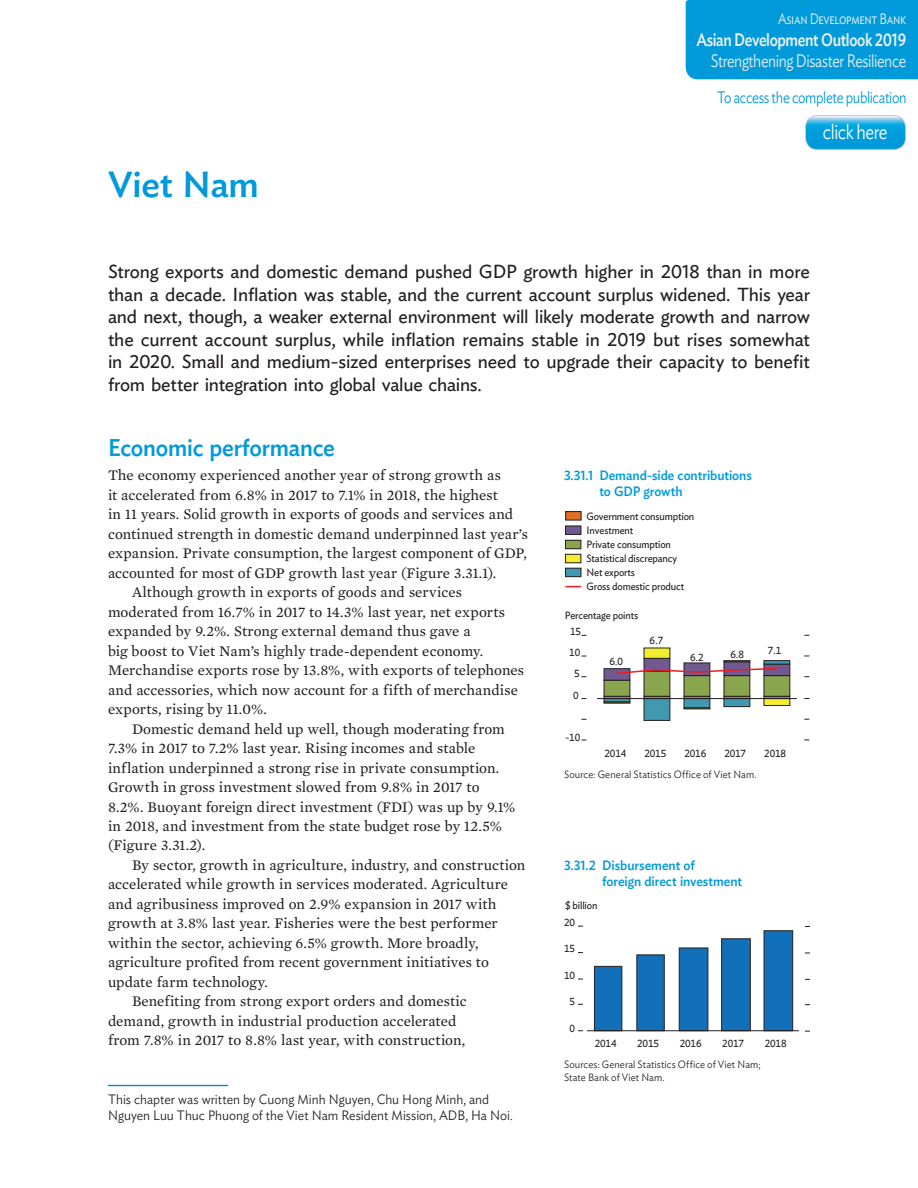
<style>
.page{position:relative;width:918px;height:1188px;background:#fff}
.page>*{position:absolute;margin:0;border:0;box-sizing:border-box;transform-origin:0 0}
.t1{font:500 36px "Ideal Sans";letter-spacing:-.005em;color:#009ada}
.t2{font:500 24px "Ideal Sans";letter-spacing:-.01em;color:#009ada;scale:.95 1}
.t3{font:300 21px "Ideal Sans";letter-spacing:-.025em;color:#fff;scale:.83 1}
.t4{font:18.75px/22.5px "Ideal Sans";letter-spacing:-.015em;color:#231f20;text-align:justify}
.t5{font:300 18px "Ideal Sans";letter-spacing:-.025em;color:#edf1f3;scale:.83 1}
.t6{font:500 18px "Ideal Sans";letter-spacing:-.025em;color:#edf1f3;scale:.83 1}
.t7{font:300 16.5px "Ideal Sans";letter-spacing:-.03em;color:#009ada;scale:.83 1}
.t8{font:15px "Mercury Text G2";letter-spacing:.005em;color:#231f20}
.t9{font:300 15px "Ideal Sans";letter-spacing:-.025em;color:#edf1f3;scale:.83 1}
.t10{font:300 13.5px/16.2px "Ideal Sans";color:#231f20;scale:.95 1}
.t11{font:500 13.5px/16.2px "Ideal Sans";letter-spacing:-.005em;color:#009ada;scale:.95 1}
.t12{font:10.5px/14.1px "Ideal Sans";letter-spacing:-.015em;color:#231f20;scale:.95 1}
.t13{font:300 10.5px/12.5px "Ideal Sans";letter-spacing:.01em;color:#231f20;scale:.95 1}
</style>
<div class="page">
<svg style="left:566px;top:586px;width:14px;height:1px"></svg>
<div style="left:565px;top:540px;width:16px;height:9px;background:#89a54d"></div>
<div style="left:565px;top:540px;width:16px;height:9px;border:1px solid #231f20"></div>
<div style="left:565px;top:526px;width:16px;height:8px;background:#725a90"></div>
<div style="left:565px;top:526px;width:16px;height:9px;border:1px solid #231f20"></div>
<div style="left:565px;top:554px;width:16px;height:9px;background:#f4ed2f"></div>
<div style="left:565px;top:554px;width:16px;height:9px;border:1px solid #231f20"></div>
<div style="left:566px;top:568px;width:15px;height:9px;background:#4199af"></div>
<div style="left:565px;top:568px;width:16px;height:9px;border:1px solid #231f20"></div>
<div style="left:566px;top:512px;width:15px;height:8px;background:#e46d25"></div>
<div style="left:566px;top:511px;width:15px;height:9px;border:1px solid #231f20"></div>
<hr style="left:597px;top:698px;width:200px;height:1px;background:#231f20">
<svg style="left:604px;top:648px;width:186px;height:73px"></svg>
<hr style="left:108px;top:1085px;width:120px;height:1px;background:#0088c7">
<svg style="left:594px;top:931px;width:199px;height:99px"></svg>
<hr style="left:587px;top:1030px;width:212px;height:1px;background:#231f20">
<div style="left:686px;top:0;width:232px;height:79px;background:#009ada"></div>
<svg style="left:805px;top:117px;width:101px;height:33px;background:#21a9df"></svg>
<div style="left:805px;top:115px;width:101px;height:35px;border:1px solid #c7c8ca;border-radius:12px"></div>
<h1 class="t1" style="left:108px;top:157px;width:153px">Viet Nam</h1>
<p class="t9" style="left:778px;top:7px;width:156px">Asian Development Bank</p>
<p class="t6" style="left:696px;top:25px;width:254px">Asian Development Outlook 2019</p>
<p class="t5" style="left:711px;top:47px;width:237px">Strengthening Disaster Resilience</p>
<p class="t7" style="left:717px;top:85px;width:230px">To access the complete publication</p>
<h3 class="t3" style="left:823px;top:116px;width:79px">click here</h3>
<p class="t4" style="left:108px;top:259px;width:704px">Strong exports and domestic demand pushed GDP growth higher in 2018 than in more than a decade. Inflation was stable, and the current account surplus widened. This year and next, though, a weaker external environment will likely moderate growth and narrow the current account surplus, while inflation remains stable in 2019 but rises somewhat in 2020. Small and medium-sized enterprises need to upgrade their capacity to benefit from better integration into global value chains.</p>
<h2 class="t2" style="left:108px;top:429px;width:240px">Economic performance</h2>
<p class="t8" style="left:108px;top:464px;width:395px">The economy experienced another year of strong growth as</p>
<p class="t8" style="left:108px;top:484px;width:391px">it accelerated from 6.8% in 2017 to 7.1% in 2018, the highest</p>
<p class="t8" style="left:108px;top:503px;width:407px">in 11 years. Solid growth in exports of goods and services and</p>
<p class="t8" style="left:108px;top:523px;width:422px">continued strength in domestic demand underpinned last year’s</p>
<p class="t8" style="left:108px;top:542px;width:420px">expansion. Private consumption, the largest component of GDP,</p>
<p class="t8" style="left:108px;top:562px;width:390px">accounted for most of GDP growth last year (Figure 3.31.1).</p>
<p class="t8" style="left:132px;top:581px;width:331px">Although growth in exports of goods and services</p>
<p class="t8" style="left:108px;top:601px;width:398px">moderated from 16.7% in 2017 to 14.3% last year, net exports</p>
<p class="t8" style="left:108px;top:620px;width:364px">expanded by 9.2%. Strong external demand thus gave a</p>
<p class="t8" style="left:108px;top:640px;width:377px">big boost to Viet Nam’s highly trade-dependent economy.</p>
<p class="t8" style="left:108px;top:659px;width:417px">Merchandise exports rose by 13.8%, with exports of telephones</p>
<p class="t8" style="left:108px;top:679px;width:411px">and accessories, which now account for a fifth of merchandise</p>
<p class="t8" style="left:108px;top:698px;width:161px">exports, rising by 11.0%.</p>
<p class="t8" style="left:132px;top:718px;width:374px">Domestic demand held up well, though moderating from</p>
<p class="t8" style="left:108px;top:737px;width:369px">7.3% in 2017 to 7.2% last year. Rising incomes and stable</p>
<p class="t8" style="left:108px;top:757px;width:393px">inflation underpinned a strong rise in private consumption.</p>
<p class="t8" style="left:108px;top:776px;width:373px">Growth in gross investment slowed from 9.8% in 2017 to</p>
<p class="t8" style="left:108px;top:796px;width:409px">8.2%. Buoyant foreign direct investment (FDI) was up by 9.1%</p>
<p class="t8" style="left:108px;top:815px;width:395px">in 2018, and investment from the state budget rose by 12.5%</p>
<p class="t8" style="left:108px;top:835px;width:99px">(Figure 3.31.2).</p>
<p class="t8" style="left:132px;top:854px;width:395px">By sector, growth in agriculture, industry, and construction</p>
<p class="t8" style="left:108px;top:874px;width:402px">accelerated while growth in services moderated. Agriculture</p>
<p class="t8" style="left:108px;top:893px;width:390px">and agribusiness improved on 2.9% expansion in 2017 with</p>
<p class="t8" style="left:108px;top:913px;width:391px">growth at 3.8% last year. Fisheries were the best performer</p>
<p class="t8" style="left:108px;top:932px;width:372px">within the sector, achieving 6.5% growth. More broadly,</p>
<p class="t8" style="left:108px;top:952px;width:382px">agriculture profited from recent government initiatives to</p>
<p class="t8" style="left:108px;top:971px;width:161px">update farm technology.</p>
<p class="t8" style="left:132px;top:991px;width:336px">Benefiting from strong export orders and domestic</p>
<p class="t8" style="left:108px;top:1010px;width:350px">demand, growth in industrial production accelerated</p>
<p class="t8" style="left:108px;top:1030px;width:359px">from 7.8% in 2017 to 8.8% last year, with construction,</p>
<p class="t10" style="left:108px;top:1090px;width:428px">This chapter was written by Cuong Minh Nguyen, Chu Hong Minh, and<br>Nguyen Luu Thuc Phuong of the Viet Nam Resident Mission, ADB, Ha Noi.</p>
<p class="t11" style="left:599px;top:466px;width:162px;text-indent:-35px">3.31.1 Demand-side contributions to GDP growth</p>
<p class="t12" style="left:587px;top:508px;width:115px">Government consumption</p>
<p class="t12" style="left:587px;top:523px;width:104px">Investment<br>Private consumption<br>Statistical discrepancy<br>Net exports<br>Gross domestic product</p>
<p class="t12" style="left:565px;top:607px;width:79px">Percentage points</p>
<p class="t12" style="left:570px;top:624px;width:13px">15</p>
<p class="t12" style="left:569px;top:645px;width:13px">10</p>
<p class="t12" style="left:574px;top:666px;width:7px">5</p>
<p class="t12" style="left:573px;top:687px;width:7px">0</p>
<p class="t12" style="left:609px;top:653px;width:16px">6.0</p>
<p class="t12" style="left:650px;top:633px;width:16px">6.7</p>
<p class="t12" style="left:565px;top:729px;width:18px">-10</p>
<p class="t12" style="left:690px;top:650px;width:16px">6.2</p>
<p class="t12" style="left:730px;top:646px;width:16px">6.8</p>
<p class="t12" style="left:768px;top:643px;width:16px">7.1</p>
<p class="t12" style="left:604px;top:745px;width:25px">2014</p>
<p class="t12" style="left:644px;top:745px;width:25px">2015</p>
<p class="t12" style="left:684px;top:745px;width:25px">2016</p>
<p class="t12" style="left:724px;top:745px;width:25px">2017</p>
<p class="t12" style="left:764px;top:745px;width:25px">2018</p>
<p class="t13" style="left:564px;top:767px;width:204px">Source: General Statistics Office of Viet Nam.</p>
<p class="t11" style="left:602px;top:856px;width:149px;text-indent:-38px">3.31.2 Disbursement of<br>foreign direct investment</p>
<p class="t12" style="left:565px;top:898px;width:36px">$ billion</p>
<p class="t12" style="left:564px;top:915px;width:13px">20</p>
<p class="t12" style="left:564px;top:941px;width:13px">15</p>
<p class="t12" style="left:564px;top:967px;width:13px">10</p>
<p class="t12" style="left:570px;top:994px;width:7px">5</p>
<p class="t12" style="left:570px;top:1020px;width:7px">0</p>
<p class="t12" style="left:595px;top:1036px;width:25px">2014</p>
<p class="t12" style="left:637px;top:1036px;width:25px">2015</p>
<p class="t12" style="left:680px;top:1036px;width:25px">2016</p>
<p class="t12" style="left:722px;top:1036px;width:25px">2017</p>
<p class="t12" style="left:765px;top:1036px;width:25px">2018</p>
<p class="t13" style="left:564px;top:1057px;width:209px">Sources: General Statistics Office of Viet Nam;<br>State Bank of Viet Nam.</p>
</div>
